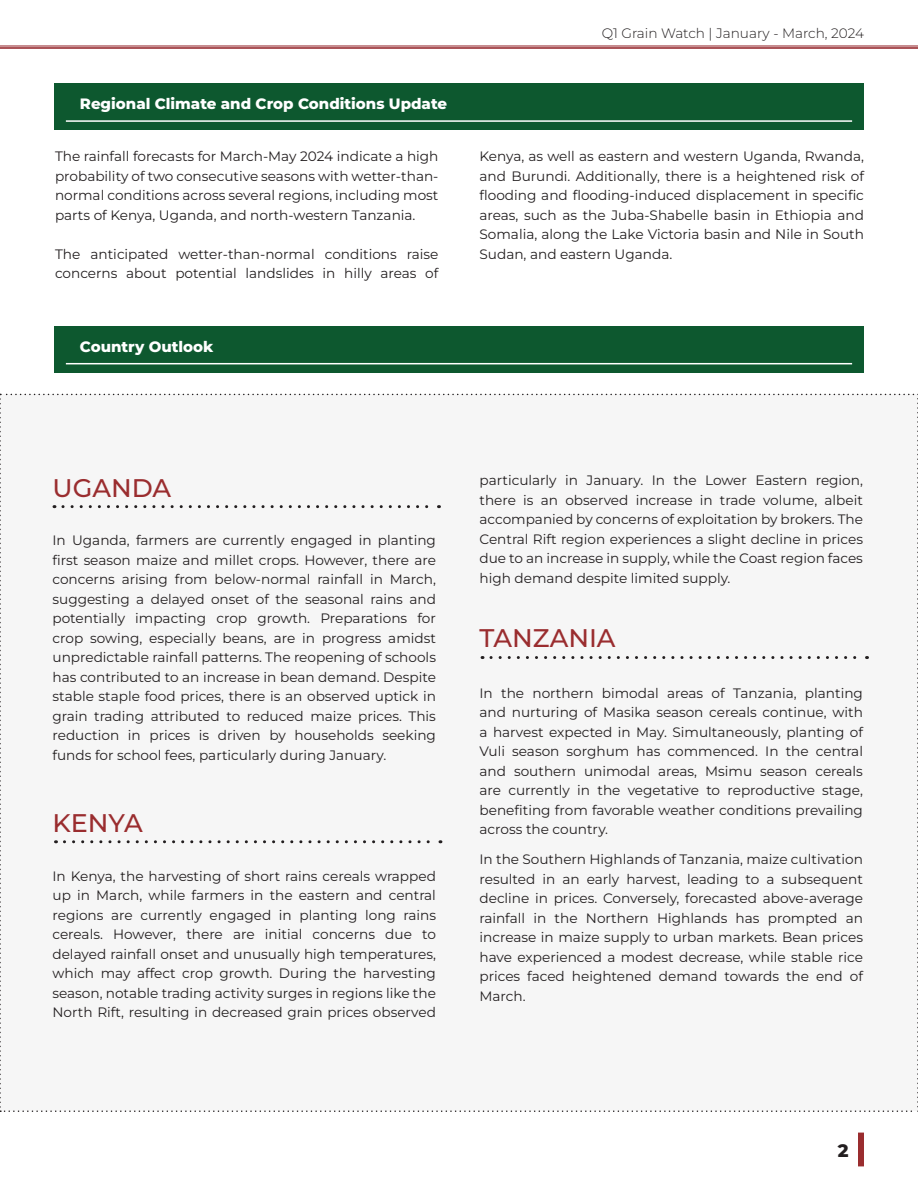
<style>
.page{position:relative;width:918px;height:1188px;background:#fff}
.page>*{position:absolute;margin:0;border:0;box-sizing:border-box;transform-origin:0 0}
.t1{font:500 25.5px "Montserrat";color:#9a2d2f}
.t2{font:800 18px "Montserrat";color:#231f20}
.t3{font:800 15px "Montserrat";color:#fff}
.t4{font:13.65px/19.5px "Montserrat";color:#231f20;text-align:justify}
.t5{font:300 13.65px "Montserrat";color:#231f20}
</style>
<div class="page">
<hr style="left:0;top:46px;width:918px;height:1px;background:#901c22">
<hr style="left:0;top:47px;width:918px;height:2px;background:#901c22">
<div style="left:858px;top:1133px;width:6px;height:33px;background:#9a2d2f"></div>
<div style="left:54px;top:83px;width:810px;height:47px;background:#0d582f"></div>
<div style="left:54px;top:326px;width:810px;height:46px;background:#0d582f"></div>
<hr style="left:66px;top:120px;width:786px;height:2px;background:#fff">
<hr style="left:66px;top:363px;width:786px;height:1px;background:#fff">
<div style="left:0;top:394px;width:918px;height:718px;background:#f6f6f6"></div>
<p class="t3" style="left:80px;top:93px;width:369px">Regional Climate and Crop Conditions Update</p>
<p class="t4" style="left:55px;top:146px;width:385px">The rainfall forecasts for March-May 2024 indicate a high probability of two consecutive seasons with wetter-than&shy;normal conditions across several regions, including most parts of Kenya, Uganda, and north-western Tanzania.</p>
<p class="t4" style="left:55px;top:244px;width:385px">The anticipated wetter-than-normal conditions raise concerns about potential landslides in hilly areas of</p>
<p class="t3" style="left:80px;top:335px;width:135px">Country Outlook</p>
<p class="t5" style="left:602px;top:24px;width:264px">Q1 Grain Watch | January - March, 2024</p>
<p class="t4" style="left:480px;top:146px;width:386px">Kenya, as well as eastern and western Uganda, Rwanda, and Burundi. Additionally, there is a heightened risk of flooding and flooding-induced displacement in specific areas, such as the Juba-Shabelle basin in Ethiopia and Somalia, along the Lake Victoria basin and Nile in South Sudan, and eastern Uganda.</p>
<p class="t1" style="left:52px;top:470px;width:120px">UGANDA</p>
<p class="t4" style="left:52px;top:530px;width:385px">In Uganda, farmers are currently engaged in planting first season maize and millet crops. However, there are concerns arising from below-normal rainfall in March, suggesting a delayed onset of the seasonal rains and potentially impacting crop growth. Preparations for crop sowing, especially beans, are in progress amidst unpredictable rainfall patterns. The reopening of schools has contributed to an increase in bean demand. Despite stable staple food prices, there is an observed uptick in grain trading attributed to reduced maize prices. This reduction in prices is driven by households seeking funds for school fees, particularly during January.</p>
<p class="t1" style="left:52px;top:805px;width:92px">KENYA</p>
<p class="t4" style="left:52px;top:866px;width:385px">In Kenya, the harvesting of short rains cereals wrapped up in March, while farmers in the eastern and central regions are currently engaged in planting long rains cereals. However, there are initial concerns due to delayed rainfall onset and unusually high temperatures, which may affect crop growth. During the harvesting season, notable trading activity surges in regions like the North Rift, resulting in decreased grain prices observed</p>
<p class="t4" style="left:480px;top:470px;width:385px">particularly in January. In the Lower Eastern region, there is an observed increase in trade volume, albeit accompanied by concerns of exploitation by brokers. The Central Rift region experiences a slight decline in prices due to an increase in supply, while the Coast region faces high demand despite limited supply.</p>
<p class="t1" style="left:480px;top:621px;width:138px">TANZANIA</p>
<p class="t4" style="left:480px;top:682px;width:385px">In the northern bimodal areas of Tanzania, planting and nurturing of Masika season cereals continue, with a harvest expected in May. Simultaneously, planting of Vuli season sorghum has commenced. In the central and southern unimodal areas, Msimu season cereals are currently in the vegetative to reproductive stage, benefiting from favorable weather conditions prevailing across the country.</p>
<p class="t4" style="left:480px;top:849px;width:385px">In the Southern Highlands of Tanzania, maize cultivation resulted in an early harvest, leading to a subsequent decline in prices. Conversely, forecasted above-average rainfall in the Northern Highlands has prompted an increase in maize supply to urban markets. Bean prices have experienced a modest decrease, while stable rice prices faced heightened demand towards the end of March.</p>
<h2 class="t2" style="left:838px;top:1137px;width:12px">2</h2>
</div>
